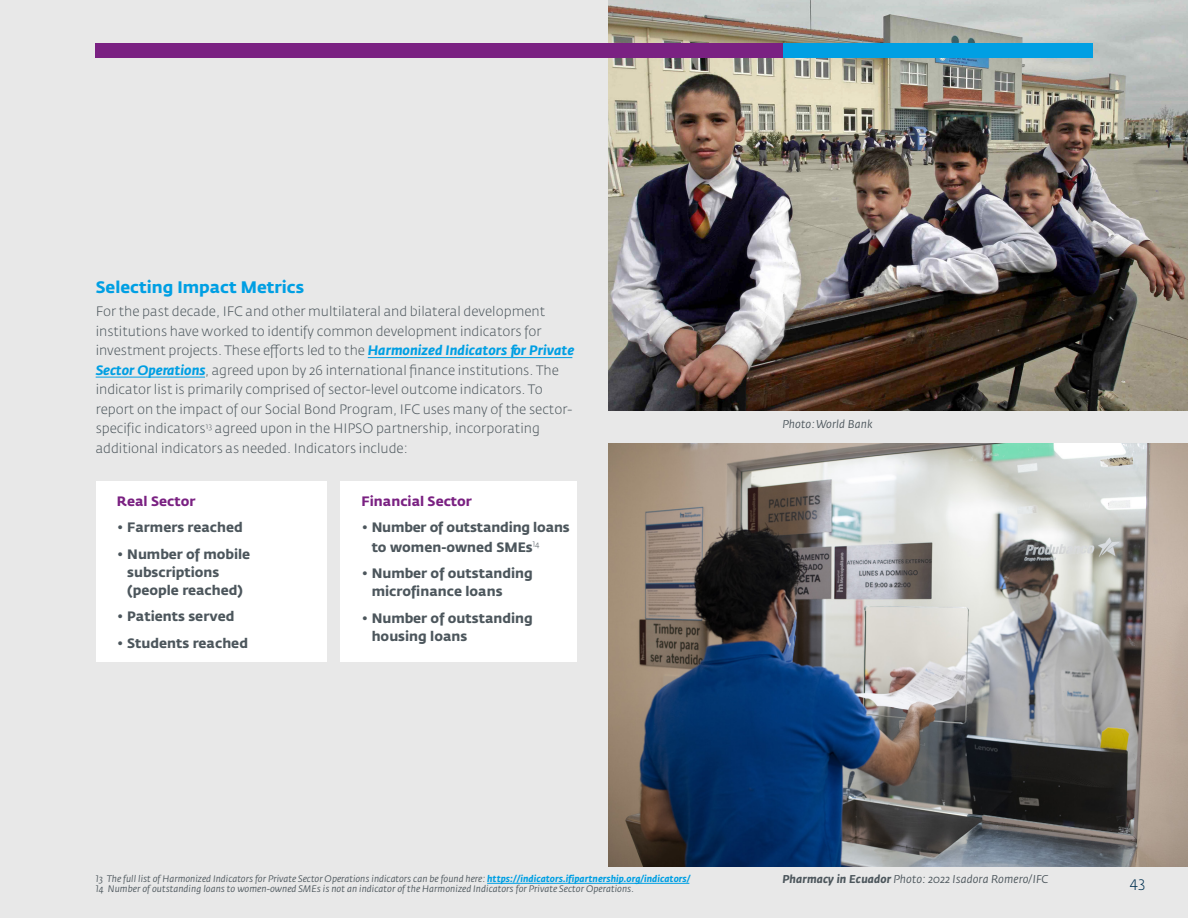
<style>
.page{position:relative;width:1188px;height:918px;background:#e8e8e8}
.page>*{position:absolute;margin:0;border:0;box-sizing:border-box;transform-origin:0 0}
.t1{font:700 16.5px "Fedra Sans Std";color:#009fe3}
.t2{font:300 15px "Fedra Sans Std";color:#003050}
.t3{font:300 13.5px/19.5px "Fedra Sans Std";color:#4c565c}
.t4{font:700 13.5px/18px "Fedra Sans Std";color:#4c565c}
.t5{font:700 13.5px "Fedra Sans Std";color:#7a2182}
.t6{font:italic 11.25px "Fedra Sans Std";letter-spacing:.01em;color:#4c565c}
.t7{font:italic 9.3px/10.5px "Fedra Sans Std";letter-spacing:.005em;color:#4c565c}
.s1{font-weight:700;font-style:italic;color:#009fe3}
.s2{font-weight:700;color:#009fe3}
.s3{font-weight:700}
</style>
<div class="page">
<img style="left:609px;top:0;width:579px;height:410px">
<div style="left:96px;top:481px;width:231px;height:181px;background:#fff"></div>
<div style="left:341px;top:481px;width:236px;height:181px;background:#fff"></div>
<img style="left:609px;top:444px;width:579px;height:423px">
<div style="left:783px;top:43px;width:309px;height:14px;background:#009fe3"></div>
<div style="left:96px;top:43px;width:687px;height:14px;background:#7a2182"></div>
<hr style="left:368px;top:357px;width:204px;height:1px;background:#009fe3">
<hr style="left:96px;top:377px;width:109px;height:1px;background:#009fe3">
<hr style="left:487px;top:883px;width:202px;height:1px;background:#009fe3">
<p class="t1" style="left:96px;top:276px;width:210px">Selecting Impact Metrics</p>
<p class="t3" style="left:96px;top:302px;width:480px">For the past decade, IFC and other multilateral and bilateral development institutions have worked to identify common development indicators for investment projects. These efforts led to the <span class="s1">Harmonized Indicators for Private Sector Operations</span>, agreed upon by 26 international finance institutions. The indicator list is primarily comprised of sector-level outcome indicators. To report on the impact of our Social Bond Program, IFC uses many of the sector&shy;specific indicators<sup>13</sup> agreed upon in the HIPSO partnership, incorporating additional indicators as needed. Indicators include:</p>
<p class="t5" style="left:117px;top:493px;width:80px">Real Sector</p>
<p class="t4" style="left:117px;top:519px;width:127px">• Farmers reached</p>
<p class="t4" style="left:127px;top:545px;width:124px;text-indent:-10px">• Number of mobile subscriptions (people reached)</p>
<p class="t4" style="left:117px;top:608px;width:119px">• Patients served</p>
<p class="t4" style="left:117px;top:634px;width:133px">• Students reached</p>
<p class="t5" style="left:362px;top:493px;width:112px">Financial Sector</p>
<p class="t4" style="left:372px;top:518px;width:200px;line-height:19.5px;text-indent:-10px">• Number of outstanding loans to women-owned SMEs<sup>14</sup></p>
<p class="t4" style="left:372px;top:565px;width:163px;text-indent:-10px">• Number of outstanding microfinance loans</p>
<p class="t4" style="left:372px;top:609px;width:163px;text-indent:-10px">• Number of outstanding housing loans</p>
<p class="t7" style="left:96px;top:873px;width:596px">13 The full list of Harmonized Indicators for Private Sector Operations indicators can be found here: <span class="s2">https://indicators.ifipartnership.org/indicators/<br></span>14 Number of outstanding loans to women-owned SMEs is not an indicator of the Harmonized Indicators for Private Sector Operations.</p>
<p class="t6" style="left:783px;top:418px;width:91px">Photo: World Bank</p>
<p class="t6" style="left:783px;top:872px;width:267px"><span class="s3">Pharmacy in Ecuador</span> Photo: 2022 Isadora Romero/IFC</p>
<p class="t2" style="left:1130px;top:876px;width:17px">43</p>
</div>
